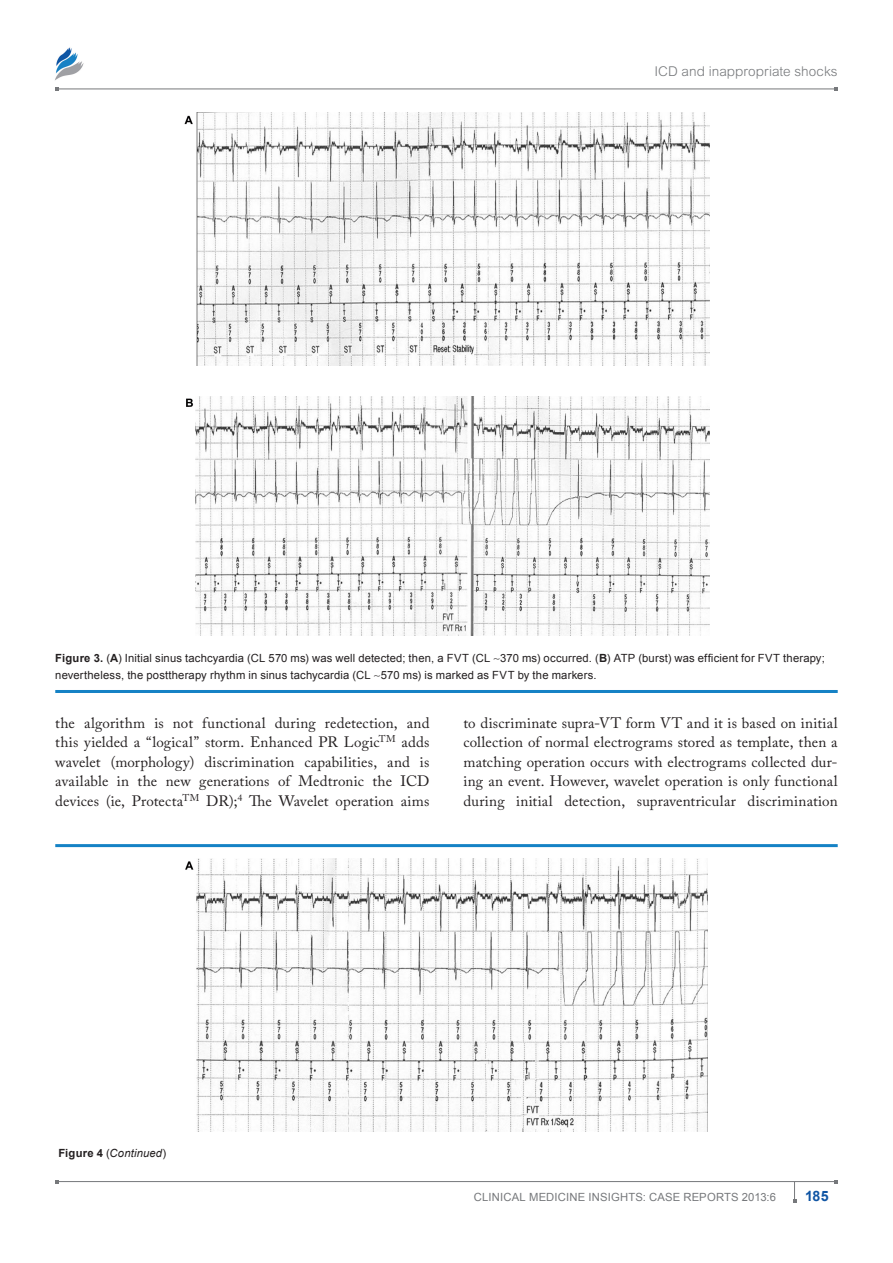
<style>
.page{position:relative;width:893px;height:1263px;background:#fff}
.page>*{position:absolute;margin:0;border:0;box-sizing:border-box;transform-origin:0 0}
.Tx{font:15px/19.5px "Adobe Caslon Pro";letter-spacing:.01em;color:#231f20;text-align:justify}
.RunF-folio{font:700 14.25px "Arial";color:#1055a4}
.RunH{font:300 13.5px "Arial MT Std";letter-spacing:.005em;color:#76787b}
.FigC{font:11.25px/16.5px "Arial";letter-spacing:.015em;color:#231f20}
.RunF{font:11.25px "Arial";letter-spacing:.015em;color:#76787b}
.FigC-2{font:italic 11.25px "Arial";letter-spacing:.01em;color:#231f20}
.s1{font-weight:700}
.s2{font-weight:700;font-style:normal}
.s3{font-style:normal}
</style>
<div class="page">
<hr style="left:57px;top:89px;width:779px;height:1px;background:#76787b">
<hr style="left:57px;top:1181px;width:779px;height:1px;background:#76787b">
<img style="left:55px;top:47px;width:29px;height:33px">
<svg style="left:793px;top:1182px;width:3px;height:20px"></svg>
<img style="left:184px;top:113px;width:526px;height:252px">
<hr style="left:55px;top:690px;width:783px;height:3px;background:#1582c5">
<img style="left:186px;top:397px;width:524px;height:238px">
<hr style="left:55px;top:844px;width:783px;height:3px;background:#1582c5">
<img style="left:185px;top:858px;width:523px;height:273px">
<p class="RunH" style="left:654px;top:63px;width:185px">ICD and inappropriate shocks</p>
<p class="FigC" style="left:55px;top:650px;width:771px"><span class="s1">Figure 3.</span> (<span class="s1">A</span>) Initial sinus tachcyardia (CL 570 ms) was well detected; then, a FVT (CL ∼370 ms) occurred. (<span class="s1">B</span>) ATP (burst) was efficient for FVT therapy; nevertheless, the posttherapy rhythm in sinus tachycardia (CL ∼570 ms) is marked as FVT by the markers.</p>
<p class="Tx" style="left:55px;top:713px;width:376px">the algorithm is not functional during redetection, and this yielded a “logical” storm. Enhanced PR Logic<sup>TM</sup> adds wavelet (morphology) discrimination capabilities, and is available in the new generations of Medtronic the ICD devices (ie, Protecta<sup>TM</sup> DR);<sup>4</sup> The Wavelet operation aims</p>
<p class="Tx" style="left:463px;top:713px;width:376px">to discriminate supra-VT form VT and it is based on initial collection of normal electrograms stored as template, then a matching operation occurs with electrograms collected dur&shy;ing an event. However, wavelet operation is only functional during initial detection, supraventricular discrimination</p>
<p class="FigC-2" style="left:58px;top:1146px;width:109px"><span class="s2">Figure 4</span> <span class="s3">(</span>Continued<span class="s3">)</span></p>
<p class="RunF" style="left:474px;top:1189px;width:304px">Clinical Medicine I nsights: Case Reports 2013:6</p>
<p class="RunF-folio" style="left:805px;top:1186px;width:25px">185</p>
</div>
